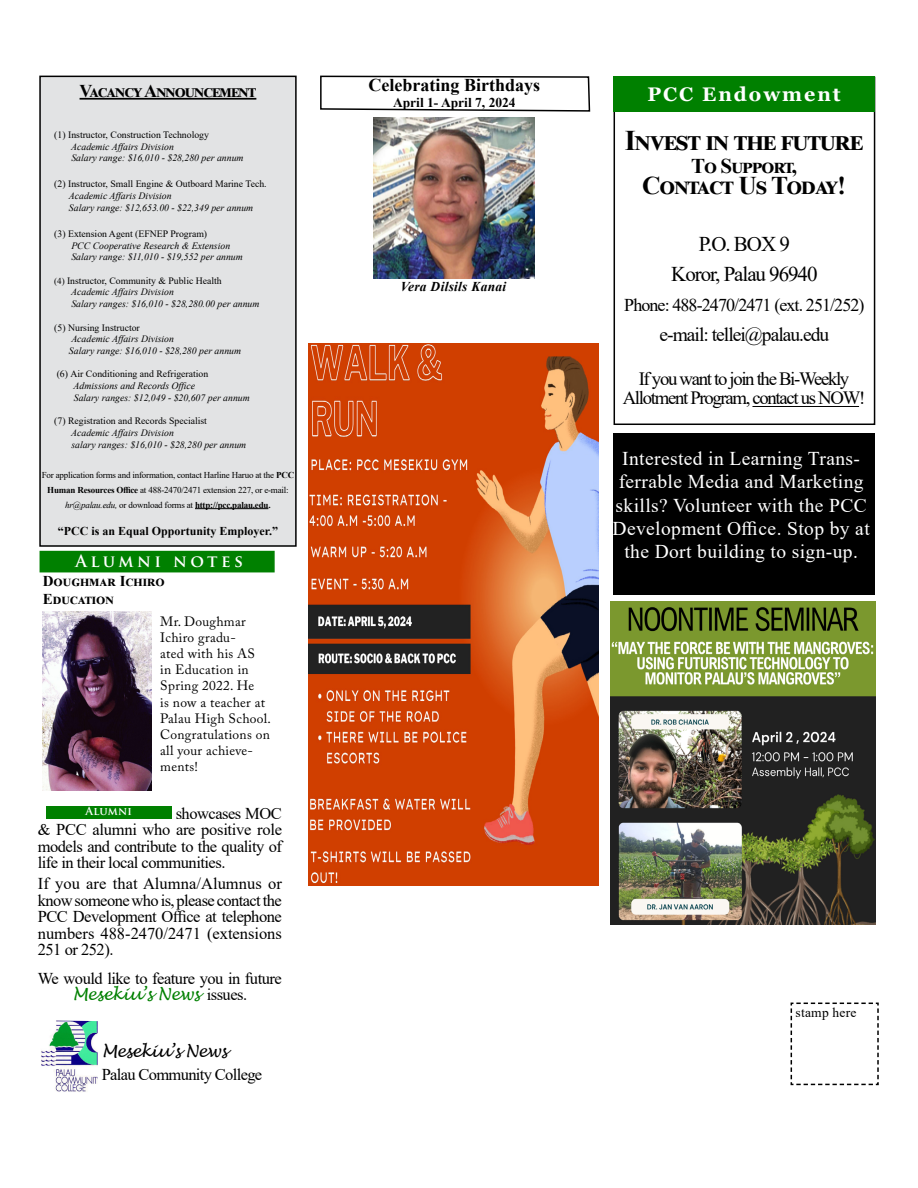
<style>
.page{position:relative;width:918px;height:1188px;background:#fff}
.page>*{position:absolute;margin:0;border:0;box-sizing:border-box;transform-origin:0 0}
.t1{font:700 28.5px "Times New Roman";letter-spacing:-.03em;color:#000}
.t2{font:700 25.5px "Times New Roman";letter-spacing:-.04em;color:#000}
.t3{font:21px/30px "Times New Roman";letter-spacing:-.05em;color:#000;text-align:center}
.t4{font:700 21px "Times New Roman";letter-spacing:-.035em;color:#000}
.t5{font:700 19.65px "Georgia";letter-spacing:.1em;color:#fff}
.t6{font:19.5px/23.4px "Times New Roman";letter-spacing:.02em;color:#fff;text-align:center}
.t7{font:19.5px "Times New Roman";letter-spacing:-.05em;color:#000}
.t8{font:18.75px/19.5px "Times New Roman";letter-spacing:-.07em;color:#000;text-align:center}
.t9{font:18px "Times New Roman";letter-spacing:-.05em;color:#000}
.t10{font:700 18px "Times New Roman";color:#000}
.t11{font:700 18px "Times New Roman";letter-spacing:-.045em;color:#000}
.t12{font:16.5px/16.5px "Times New Roman";letter-spacing:-.03em;color:#000;text-align:justify}
.t13{font:italic 16.5px "Lucida Handwriting";letter-spacing:-.03em;color:#008000}
.t14{font:italic 16.5px "Lucida Handwriting";letter-spacing:-.04em;color:#000}
.t15{font:700 16.5px "Trajan Pro";letter-spacing:.21em;color:#fff}
.t16{font:700 15px/18px "Times New Roman";letter-spacing:.01em;color:#000}
.t17{font:13.5px/16.2px "Adobe Caslon Pro";letter-spacing:.02em;color:#000}
.t18{font:700 13.5px "Times New Roman";color:#000}
.t19{font:italic 700 13.5px "Times New Roman";letter-spacing:.02em;color:#000}
.t20{font:13.5px "Times New Roman";letter-spacing:.02em;color:#000}
.t21{font:700 12px "Times New Roman";color:#000}
.t22{font:700 10.95px "Trajan Pro";letter-spacing:.02em;color:#fff}
.t23{font:italic 9.75px/11.7px "Times New Roman";color:#000}
.t24{font:9.75px "Times New Roman";color:#000}
.t25{font:9px/15px "Times New Roman";letter-spacing:-.02em;color:#000;text-align:center}
.s1{font-style:normal;font-size:9px}
.s2{font-style:normal}
.s3{font-weight:700}
.s4{font-style:italic}
.s5{font-family:"Times New Roman";font-style:normal;color:#000}
</style>
<div class="page">
<div style="left:40px;top:551px;width:235px;height:21px;background:#008000"></div>
<svg style="left:790px;top:1002px;width:89px;height:84px"></svg>
<div style="left:614px;top:77px;width:261px;height:348px;border:2px solid #000"></div>
<div style="left:614px;top:77px;width:261px;height:35px;background:#008000"></div>
<hr style="left:752px;top:406px;width:107px;height:1px;background:#000">
<img style="left:41px;top:1020px;width:57px;height:72px">
<div style="left:46px;top:806px;width:126px;height:13px;background:#008000"></div>
<svg style="left:320px;top:75px;width:271px;height:37px"></svg>
<div style="left:614px;top:433px;width:261px;height:162px;background:#000"></div>
<div style="left:40px;top:76px;width:256px;height:470px;background:#e2e3e4"></div>
<hr style="left:80px;top:98px;width:176px;height:2px;background:#000">
<hr style="left:195px;top:508px;width:73px;height:1px;background:#000">
<div style="left:39px;top:76px;width:258px;height:471px;border:2px solid #000"></div>
<img style="left:43px;top:612px;width:109px;height:179px">
<img style="left:373px;top:118px;width:161px;height:161px">
<img style="left:610px;top:602px;width:266px;height:323px">
<img style="left:309px;top:343px;width:289px;height:542px">
<h3 class="t11" style="left:80px;top:78px;width:178px">Vacancy Announcement</h3>
<p class="t24" style="left:54px;top:128px;width:156px">(1) Instructor, Construction Technology</p>
<p class="t23" style="left:71px;top:140px;width:174px">Academic Affairs Division<br>Salary range: $16,010 - $28,280 per annum</p>
<p class="t24" style="left:54px;top:177px;width:214px">(2) Instructor, Small Engine &amp; Outboard Marine Tech.</p>
<p class="t23" style="left:69px;top:190px;width:186px">Academic Affaris Division<br>Salary range: $12,653.00 - $22,349 per annum</p>
<p class="t24" style="left:54px;top:227px;width:154px">(3) Extension Agent (EFNEP Program)</p>
<p class="t23" style="left:71px;top:239px;width:173px">PCC Cooperative Research &amp; Extension<br>Salary range: $11,010 - $19,552 per annum</p>
<p class="t23" style="left:71px;top:274px;width:190px;text-indent:-17px"><span class="s1">(4)</span> <span class="s2">Instructor, Community &amp; Public Health<br></span>Academic Affairs Division<br>Salary ranges: $16,010 - $28,280.00 per annum</p>
<p class="t24" style="left:54px;top:321px;width:87px">(5) Nursing Instructor</p>
<p class="t23" style="left:69px;top:333px;width:174px">Academic Affairs Division<br>Salary range: $16,010 - $28,280 per annum</p>
<p class="t24" style="left:57px;top:367px;width:153px">(6) Air Conditioning and Refrigeration</p>
<p class="t23" style="left:74px;top:380px;width:178px">Admissions and Records Office<br>Salary ranges: $12,049 - $20,607 per annum</p>
<p class="t24" style="left:54px;top:414px;width:154px">(7) Registration and Records Specialist</p>
<p class="t23" style="left:71px;top:427px;width:177px">Academic Affairs Division<br>salary ranges: $16,010 - $28,280 per annum</p>
<p class="t25" style="left:42px;top:467px;width:254px">For application forms and information, contact Harline Haruo at the <span class="s3">PCC<br>Human Resources Office</span> at 488-2470/2471 extension 227, or e-mail: <span class="s4">hr@palau.edu,</span> or download forms at <span class="s3">http://pcc.palau.edu.</span></p>
<p class="t21" style="left:58px;top:522px;width:222px">“PCC is an Equal Opportunity Employer.”</p>
<h3 class="t16" style="left:43px;top:571px;width:124px">Doughmar Ichiro<br>Education</h3>
<h3 class="t17" style="left:160px;top:613px;width:112px">Mr. Doughmar<br>Ichiro gradu-<br>ated with his AS<br>in Education in<br>Spring 2022. He<br>is now a teacher at<br>Palau High School.<br>Congratulations on all your achieve&shy;ments!</h3>
<h3 class="t15" style="left:76px;top:551px;width:169px">Alumni notes</h3>
<p class="t22" style="left:85px;top:804px;width:48px">Alumni</p>
<h3 class="t12" style="left:38px;top:804px;width:246px;text-indent:138px">showcases MOC &amp; PCC alumni who are positive role models and contribute to the quality of life in their local communities.</h3>
<h3 class="t12" style="left:38px;top:875px;width:246px">If you are that Alumna/Alumnus or know someone who is, please contact the PCC Development Office at telephone numbers 488-2470/2471 (extensions 251 or 252).</h3>
<h3 class="t12" style="left:38px;top:969px;width:246px">We would like to feature you in future</h3>
<h3 class="t13" style="left:72px;top:984px;width:176px">Mesekiu’s News <span class="s5">issues.</span></h3>
<h3 class="t14" style="left:102px;top:1041px;width:127px">Mesekiu’s News</h3>
<h3 class="t12" style="left:102px;top:1066px;width:162px">Palau Community College</h3>
<h3 class="t10" style="left:369px;top:72px;width:173px">Celebrating Birthdays</h3>
<h3 class="t18" style="left:393px;top:93px;width:124px">April 1- April 7, 2024</h3>
<h3 class="t19" style="left:400px;top:277px;width:107px">Vera Dilsils Kanai</h3>
<h3 class="t5" style="left:648px;top:81px;width:195px">PCC Endowment</h3>
<h1 class="t1" style="left:625px;top:120px;width:239px">Invest in the future</h1>
<h3 class="t4" style="left:691px;top:151px;width:107px">To Support,</h3>
<h2 class="t2" style="left:642px;top:167px;width:205px">Contact Us Today!</h2>
<h3 class="t3" style="left:671px;top:229px;width:148px">P.O. BOX 9<br>Koror, Palau 96940</h3>
<h3 class="t9" style="left:624px;top:293px;width:242px">Phone: 488-2470/2471 (ext. 251/252)</h3>
<h3 class="t7" style="left:659px;top:321px;width:171px">e-mail: tellei@palau.edu</h3>
<h3 class="t8" style="left:623px;top:368px;width:244px">If you want to join the Bi-Weekly<br>Allotment Program, contact us NOW!</h3>
<h3 class="t6" style="left:613px;top:446px;width:259px">Interested in Learning Trans&shy;ferrable Media and Marketing skills? Volunteer with the PCC<br>Development Office. Stop by at the Dort building to sign-up.</h3>
<h3 class="t20" style="left:796px;top:1003px;width:63px">stamp here</h3>
</div>
